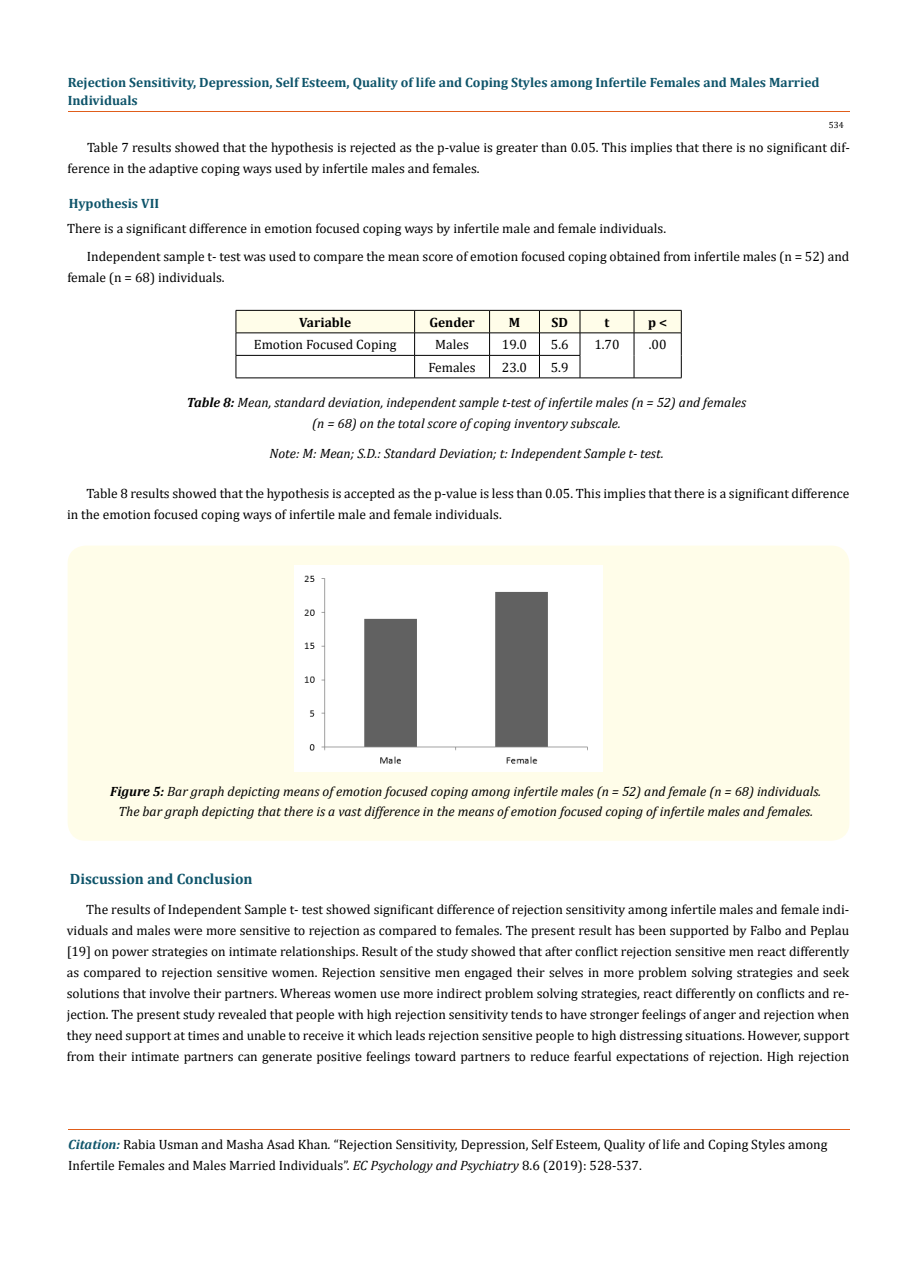
<style>
.page{position:relative;width:917px;height:1262px;background:#fff}
.page>*{position:absolute;margin:0;border:0;box-sizing:border-box;transform-origin:0 0}
.t1{font:700 15px "Cambria";color:#0e546a}
.t2{font:13.5px/21px "Cambria";color:#000}
.t3{font:italic 13.5px/20.2px "Cambria";color:#000;text-align:center}
.t4{font:700 13.5px/18px "Cambria";color:#0e546a}
.t5{font:700 13.5px "Cambria";color:#000}
.t6{font:9px "Cambria";color:#000}
.s1{font-weight:700}
.s2{font-weight:700;font-style:italic;color:#0e546a}
.s3{font-style:italic}
</style>
<div class="page">
<hr style="left:68px;top:112px;width:781px;height:1px;background:#e05d1a">
<hr style="left:68px;top:1129px;width:781px;height:1px;background:#e05d1a">
<svg style="left:236px;top:310px;width:446px;height:68px"></svg>
<hr style="left:236px;top:377px;width:178px;height:1px;background:#000">
<hr style="left:414px;top:377px;width:75px;height:1px;background:#000">
<hr style="left:489px;top:377px;width:50px;height:1px;background:#000">
<hr style="left:539px;top:377px;width:41px;height:1px;background:#000">
<hr style="left:580px;top:377px;width:54px;height:1px;background:#000">
<hr style="left:634px;top:377px;width:47px;height:1px;background:#000">
<div style="left:68px;top:545px;width:781px;height:295px;background:#fffde9;border-radius:18px"></div>
<img style="left:294px;top:565px;width:308px;height:206px">
<p class="t4" style="left:68px;top:73px;width:753px">Rejection Sensitivity, Depression, Self Esteem, Quality of life and Coping Styles among Infertile Females and Males Married<br>Individuals</p>
<p class="t6" style="left:828px;top:120px;width:16px">534</p>
<p class="t2" style="left:67px;top:136px;width:784px;text-indent:20px">Table 7 results showed that the hypothesis is rejected as the p-value is greater than 0.05. This implies that there is no significant dif&shy;ference in the adaptive coping ways used by infertile males and females.</p>
<p class="t4" style="left:69px;top:193px;width:92px">Hypothesis VII</p>
<p class="t2" style="left:67px;top:218px;width:600px">There is a significant difference in emotion focused coping ways by infertile male and female individuals.</p>
<p class="t2" style="left:67px;top:245px;width:783px;text-indent:19px">Independent sample t- test was used to compare the mean score of emotion focused coping obtained from infertile males (n = 52) and female (n = 68) individuals.</p>
<p class="t5" style="left:299px;top:313px;width:53px">Variable</p>
<p class="t5" style="left:429px;top:313px;width:47px">Gender</p>
<p class="t5" style="left:509px;top:313px;width:13px">M</p>
<p class="t5" style="left:551px;top:313px;width:18px">SD</p>
<p class="t5" style="left:604px;top:313px;width:6px">t</p>
<p class="t5" style="left:648px;top:313px;width:21px">p &lt;</p>
<p class="t2" style="left:254px;top:334px;width:144px">Emotion Focused Coping</p>
<p class="t2" style="left:435px;top:334px;width:35px">Males</p>
<p class="t2" style="left:502px;top:334px;width:27px">19.0</p>
<p class="t2" style="left:551px;top:334px;width:19px">5.6</p>
<p class="t2" style="left:594px;top:334px;width:27px">1.70</p>
<p class="t2" style="left:648px;top:334px;width:19px">.00</p>
<p class="t2" style="left:428px;top:357px;width:49px">Females</p>
<p class="t2" style="left:502px;top:357px;width:27px">23.0</p>
<p class="t2" style="left:551px;top:357px;width:19px">5.9</p>
<p class="t3" style="left:187px;top:392px;width:560px"><span class="s1">Table 8:</span> Mean, standard deviation, independent sample t-test of infertile males (n = 52) and females (n = 68) on the total score of coping inventory subscale.</p>
<p class="t3" style="left:269px;top:443px;width:396px">Note: M: Mean; S.D.: Standard Deviation; t: Independent Sample t- test.</p>
<p class="t2" style="left:67px;top:483px;width:784px;text-indent:19px">Table 8 results showed that the hypothesis is accepted as the p-value is less than 0.05. This implies that there is a significant difference in the emotion focused coping ways of infertile male and female individuals.</p>
<p class="t3" style="left:110px;top:781px;width:712px"><span class="s1">Figure 5:</span> Bar graph depicting means of emotion focused coping among infertile males (n = 52) and female (n = 68) individuals.<br>The bar graph depicting that there is a vast difference in the means of emotion focused coping of infertile males and females.</p>
<p class="t1" style="left:70px;top:868px;width:184px">Discussion and Conclusion</p>
<p class="t2" style="left:67px;top:899px;width:784px;text-align:justify;text-indent:20px">The results of Independent Sample t- test showed significant difference of rejection sensitivity among infertile males and female indi&shy;viduals and males were more sensitive to rejection as compared to females. The present result has been supported by Falbo and Peplau [19] on power strategies on intimate relationships. Result of the study showed that after conflict rejection sensitive men react differently as compared to rejection sensitive women. Rejection sensitive men engaged their selves in more problem solving strategies and seek solutions that involve their partners. Whereas women use more indirect problem solving strategies, react differently on conflicts and re&shy;jection. The present study revealed that people with high rejection sensitivity tends to have stronger feelings of anger and rejection when they need support at times and unable to receive it which leads rejection sensitive people to high distressing situations. However, support from their intimate partners can generate positive feelings toward partners to reduce fearful expectations of rejection. High rejection</p>
<p class="t2" style="left:68px;top:1134px;width:760px"><span class="s2">Citation:</span> Rabia Usman and Masha Asad Khan<span class="s3">.</span> “Rejection Sensitivity, Depression, Self Esteem, Quality of life and Coping Styles among<br>Infertile Females and Males Married Individuals”. <span class="s3">EC Psychology and Psychiatry</span> 8.6 (2019): 528-537.</p>
</div>
